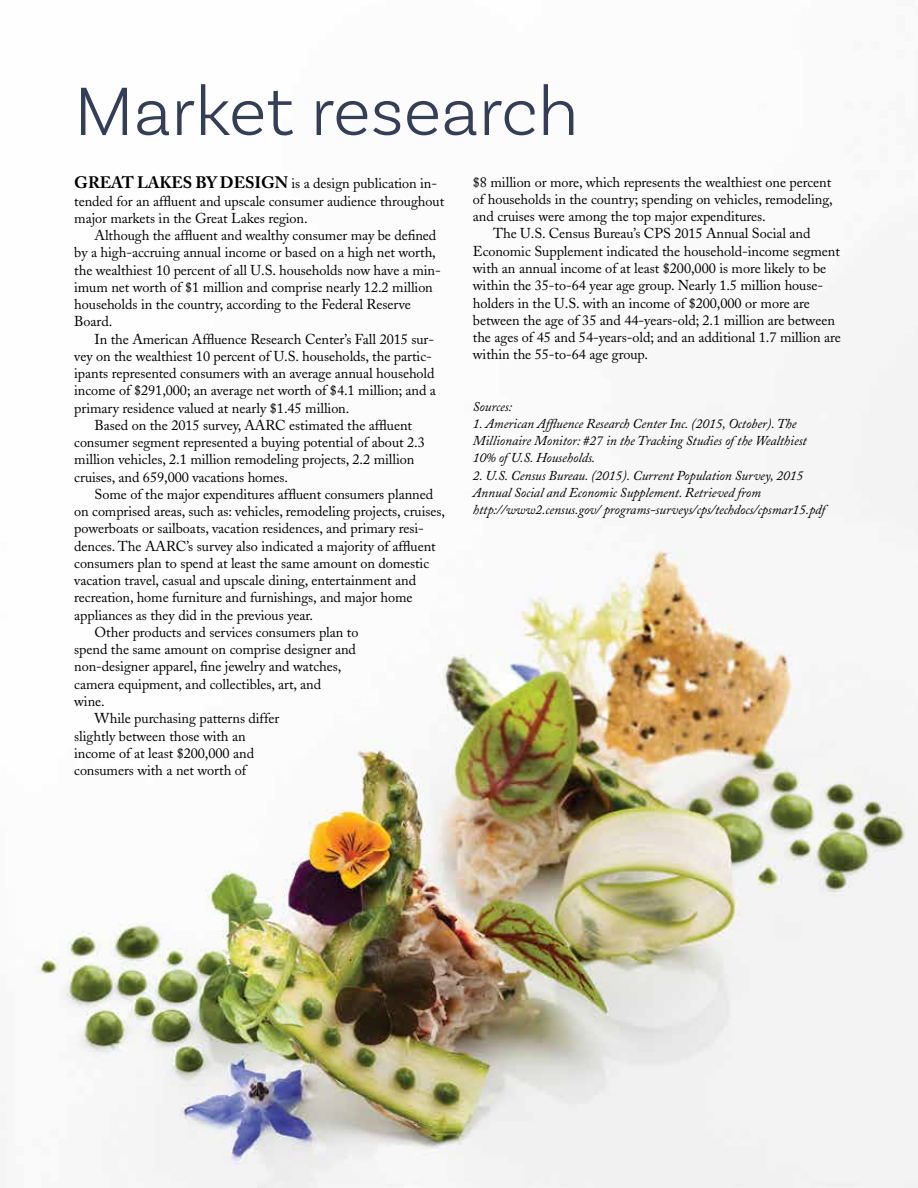
<style>
.page{position:relative;width:918px;height:1188px;background:#fff}
.page>*{position:absolute;margin:0;border:0;box-sizing:border-box;transform-origin:0 0}
.t1{font:300 72px "Basic Sans";color:#343e56}
.t2{font:14.25px/17.2px "Adobe Caslon";letter-spacing:-.005em;color:#000}
.t3{font:italic 13.5px/17.2px "Adobe Caslon";letter-spacing:-.005em;color:#000}
.s1{font-weight:700;font-size:16.5px}
</style>
<div class="page">
<img style="left:33px;top:326px;width:885px;height:862px">
<h1 class="t1" style="left:74px;top:68px;width:506px">Market research</h1>
<p class="t2" style="left:74px;top:175px;width:371px"><span class="s1">GREAT LAKES BY DESIGN</span> is a design publication in&shy;tended for an affluent and upscale consumer audience throughout major markets in the Great Lakes region.</p>
<p class="t2" style="left:74px;top:227px;width:368px;text-indent:20px">Although the affluent and wealthy consumer may be defined by a high-accruing annual income or based on a high net worth, the wealthiest 10 percent of all U.S. households now have a min&shy;imum net worth of $1 million and comprise nearly 12.2 million households in the country, according to the Federal Reserve Board.</p>
<p class="t2" style="left:95px;top:330px;width:341px">In the American Affluence Research Center’s Fall 2015 sur-</p>
<p class="t2" style="left:74px;top:348px;width:359px">vey on the wealthiest 10 percent of U.S. households, the partic-</p>
<p class="t2" style="left:74px;top:365px;width:362px">ipants represented consumers with an average annual household</p>
<p class="t2" style="left:74px;top:382px;width:363px">income of $291,000; an average net worth of $4.1 million; and a</p>
<p class="t2" style="left:74px;top:399px;width:277px">primary residence valued at nearly $1.45 million.</p>
<p class="t2" style="left:95px;top:417px;width:319px">Based on the 2015 survey, AARC estimated the affluent</p>
<p class="t2" style="left:74px;top:434px;width:352px">consumer segment represented a buying potential of about 2.3</p>
<p class="t2" style="left:74px;top:451px;width:342px">million vehicles, 2.1 million remodeling projects, 2.2 million</p>
<p class="t2" style="left:74px;top:468px;width:216px">cruises, and 659,000 vacations homes.</p>
<p class="t2" style="left:95px;top:486px;width:340px">Some of the major expenditures affluent consumers planned</p>
<p class="t2" style="left:74px;top:503px;width:372px">on comprised areas, such as: vehicles, remodeling projects, cruises,</p>
<p class="t2" style="left:74px;top:520px;width:351px">powerboats or sailboats, vacation residences, and primary resi-</p>
<p class="t2" style="left:74px;top:537px;width:363px">dences. The AARC’s survey also indicated a majority of affluent</p>
<p class="t2" style="left:74px;top:555px;width:356px">consumers plan to spend at least the same amount on domestic</p>
<p class="t2" style="left:74px;top:572px;width:343px">vacation travel, casual and upscale dining, entertainment and</p>
<p class="t2" style="left:74px;top:589px;width:340px">recreation, home furniture and furnishings, and major home</p>
<p class="t2" style="left:74px;top:606px;width:240px">appliances as they did in the previous year.</p>
<p class="t2" style="left:95px;top:624px;width:266px">Other products and services consumers plan to</p>
<p class="t2" style="left:74px;top:641px;width:283px">spend the same amount on comprise designer and</p>
<p class="t2" style="left:74px;top:658px;width:269px">non-designer apparel, fine jewelry and watches,</p>
<p class="t2" style="left:74px;top:675px;width:248px">camera equipment, and collectibles, art, and</p>
<p class="t2" style="left:74px;top:693px;width:32px">wine.</p>
<p class="t2" style="left:95px;top:710px;width:186px">While purchasing patterns differ</p>
<p class="t2" style="left:74px;top:727px;width:173px">slightly between those with an</p>
<p class="t2" style="left:74px;top:744px;width:181px">income of at least $200,000 and</p>
<p class="t2" style="left:74px;top:762px;width:174px">consumers with a net worth of</p>
<p class="t2" style="left:473px;top:173px;width:360px">$8 million or more, which represents the wealthiest one percent</p>
<p class="t2" style="left:473px;top:191px;width:361px">of households in the country; spending on vehicles, remodeling,</p>
<p class="t2" style="left:473px;top:208px;width:294px">and cruises were among the top major expenditures.</p>
<p class="t2" style="left:493px;top:225px;width:319px">The U.S. Census Bureau’s CPS 2015 Annual Social and</p>
<p class="t2" style="left:473px;top:242px;width:369px">Economic Supplement indicated the household-income segment</p>
<p class="t2" style="left:473px;top:260px;width:355px">with an annual income of at least $200,000 is more likely to be</p>
<p class="t2" style="left:473px;top:277px;width:352px">within the 35-to-64 year age group. Nearly 1.5 million house-</p>
<p class="t2" style="left:473px;top:294px;width:339px">holders in the U.S. with an income of $200,000 or more are</p>
<p class="t2" style="left:473px;top:312px;width:364px">between the age of 35 and 44-years-old; 2.1 million are between</p>
<p class="t2" style="left:473px;top:329px;width:369px">the ages of 45 and 54-years-old; and an additional 1.7 million are</p>
<p class="t2" style="left:473px;top:346px;width:177px">within the 55-to-64 age group.</p>
<p class="t3" style="left:473px;top:398px;width:41px">Sources:</p>
<p class="t3" style="left:473px;top:415px;width:335px">1. American Affluence Research Center Inc. (2015, October). The<br>Millionaire Monitor: #27 in the Tracking Studies of the Wealthiest<br>10% of U.S. Households.</p>
<p class="t3" style="left:473px;top:467px;width:354px">2. U.S. Census Bureau. (2015). Current Population Survey, 2015<br>Annual Social and Economic Supplement. Retrieved from http://www2.census.gov/ programs-surveys/cps/techdocs/cpsmar15.pdf</p>
</div>
